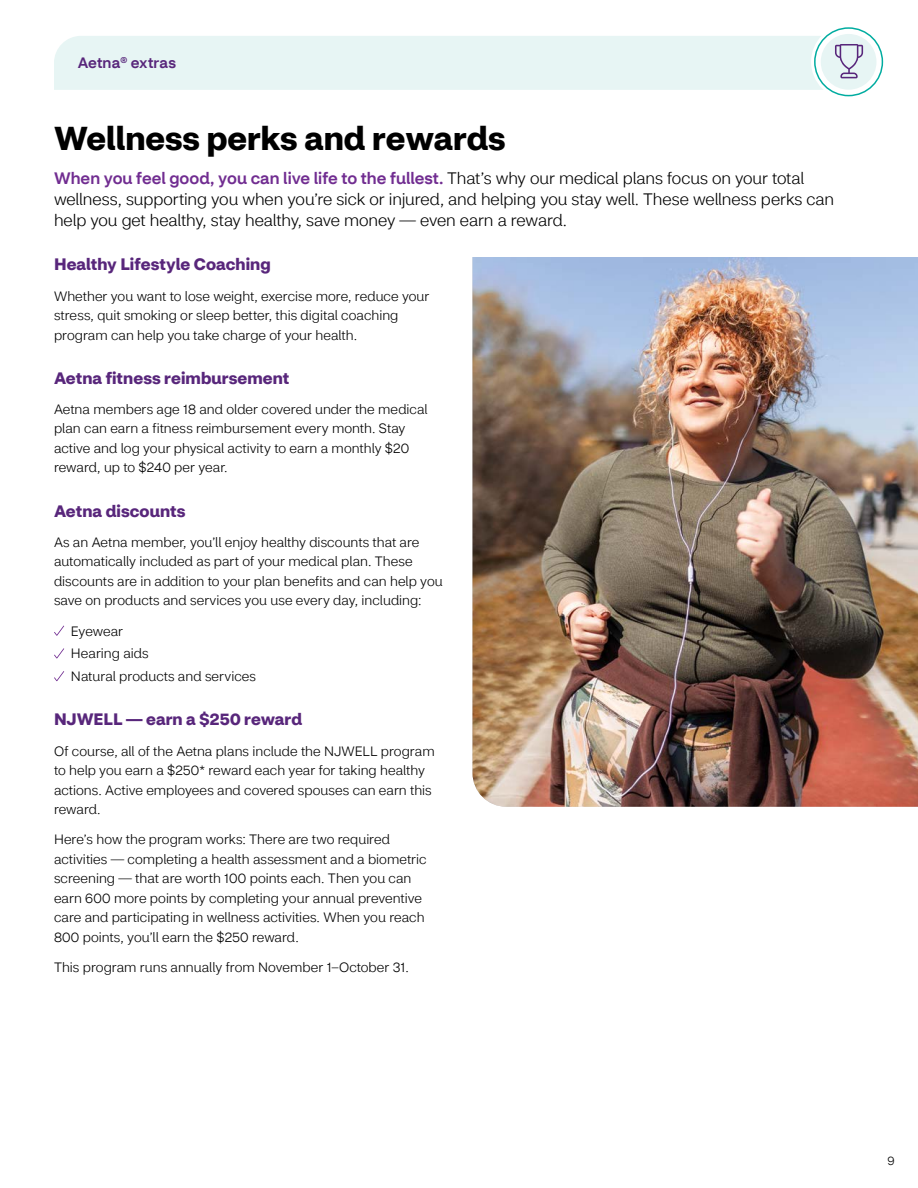
<style>
.page{position:relative;width:918px;height:1188px;background:#fff}
.page>*{position:absolute;margin:0;border:0;box-sizing:border-box;transform-origin:0 0}
.t1{font:700 33px "CVS Health Sans";color:#000}
.t2{font:300 16.5px/21px "CVS Health Sans";letter-spacing:-.005em;color:#000}
.t3{font:700 16.5px "CVS Health Sans";letter-spacing:.005em;color:#58267b}
.t4{font:500 15px "CVS Health Sans";letter-spacing:.01em;color:#58267b}
.t5{font:300 13.5px/19.5px "CVS Health Sans";color:#000}
.t6{font:300 12px "CVS Health Sans";color:#000}
.s1{font-weight:500;color:#712d91}
</style>
<div class="page">
<img style="left:472px;top:257px;width:446px;height:550px">
<div style="left:54px;top:36px;width:769px;height:54px;background:#e7f5f4"></div>
<svg style="left:811px;top:24px;width:75px;height:75px"></svg>
<div style="left:814px;top:27px;width:69px;height:69px;border:2px solid #00aca0;border-radius:50%"></div>
<div style="left:821px;top:34px;width:55px;height:56px;background:#e7f5f4;border-radius:50%"></div>
<svg style="left:54px;top:626px;width:10px;height:10px"></svg>
<svg style="left:54px;top:648px;width:10px;height:10px"></svg>
<svg style="left:54px;top:671px;width:10px;height:10px"></svg>
<svg style="left:835px;top:44px;width:28px;height:34px"></svg>
<p class="t4" style="left:78px;top:54px;width:100px">Aetna® extras</p>
<h2 class="t1" style="left:54px;top:117px;width:453px">Wellness perks and rewards</h2>
<p class="t2" style="left:54px;top:168px;width:782px"><span class="s1">When you feel good, you can live life to the fullest.</span> That’s why our medical plans focus on your total wellness, supporting you when you’re sick or injured, and helping you stay well. These wellness perks can help you get healthy, stay healthy, save money — even earn a reward.</p>
<h3 class="t3" style="left:54px;top:254px;width:218px">Healthy Lifestyle Coaching</h3>
<p class="t5" style="left:54px;top:286px;width:377px">Whether you want to lose weight, exercise more, reduce your stress, quit smoking or sleep better, this digital coaching program can help you take charge of your health.</p>
<h3 class="t3" style="left:54px;top:367px;width:237px">Aetna fitness reimbursement</h3>
<p class="t5" style="left:54px;top:400px;width:375px">Aetna members age 18 and older covered under the medical plan can earn a fitness reimbursement every month. Stay active and log your physical activity to earn a monthly $20 reward, up to $240 per year.</p>
<h3 class="t3" style="left:54px;top:500px;width:133px">Aetna discounts</h3>
<p class="t5" style="left:54px;top:532px;width:390px">As an Aetna member, you’ll enjoy healthy discounts that are automatically included as part of your medical plan. These discounts are in addition to your plan benefits and can help you save on products and services you use every day, including:</p>
<p class="t5" style="left:71px;top:621px;width:54px">Eyewear</p>
<p class="t5" style="left:71px;top:644px;width:79px">Hearing aids</p>
<p class="t5" style="left:71px;top:667px;width:187px">Natural products and services</p>
<h3 class="t3" style="left:54px;top:709px;width:250px">NJWELL — earn a $250 reward</h3>
<p class="t5" style="left:54px;top:741px;width:382px">Of course, all of the Aetna plans include the NJWELL program to help you earn a $250* reward each year for taking healthy actions. Active employees and covered spouses can earn this reward.</p>
<p class="t5" style="left:54px;top:830px;width:374px">Here’s how the program works: There are two required activities — completing a health assessment and a biometric screening — that are worth 100 points each. Then you can earn 600 more points by completing your annual preventive care and participating in wellness activities. When you reach 800 points, you’ll earn the $250 reward.</p>
<p class="t5" style="left:54px;top:958px;width:356px">This program runs annually from November 1–October 31.</p>
<p class="t6" style="left:887px;top:1154px;width:9px">9</p>
</div>
